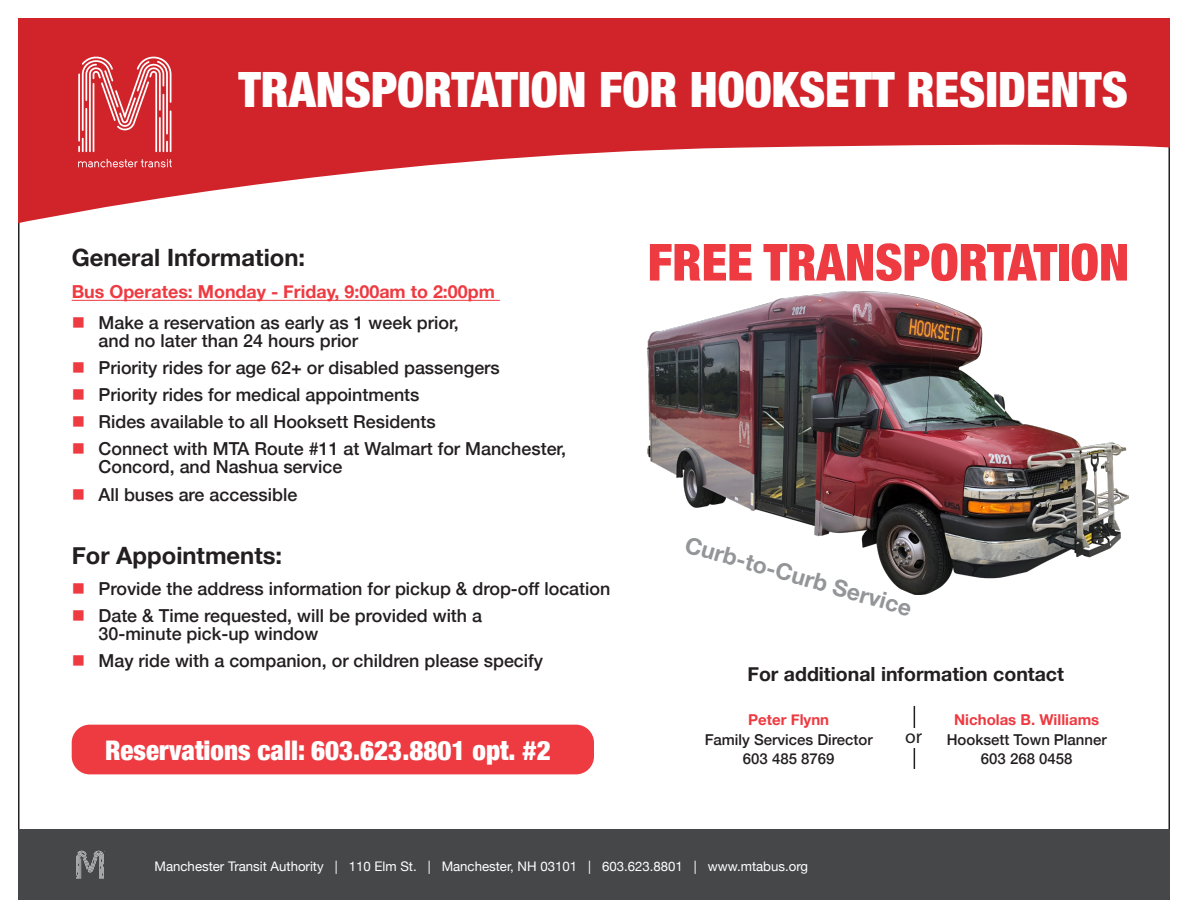
<style>
.page{position:relative;width:1188px;height:918px;background:#fff}
.page>*{position:absolute;margin:0;border:0;box-sizing:border-box;transform-origin:0 0}
.t1{font:900 condensed 51.15px "Helvetica Neue";color:#ee3a41}
.t2{font:900 condensed 48.75px "Helvetica Neue";color:#fff}
.t3{font:900 condensed 27px "Helvetica Neue";color:#fff}
.t4{font:700 23.85px "Helvetica Neue";color:#231f20}
.t5{font:700 22.8px "Helvetica Neue";color:#939598}
.t6{font:700 19.5px "Helvetica Neue";color:#231f20}
.t7{font:19.5px "Myriad Pro";color:#231f20}
.t8{font:500 17.85px/18px "Helvetica Neue";color:#231f20}
.t9{font:700 17.85px "Helvetica Neue";color:#ee3a41}
.t10{font:500 15px/19.5px "Helvetica Neue";color:#231f20;text-align:center}
.t11{font:13.2px "Helvetica Neue";color:#fff}
.s1{font-weight:700;color:#ee3a41}
</style>
<div class="page">
<svg style="left:18px;top:18px;width:1152px;height:205px;fill:#d1232a"></svg>
<svg style="left:78px;top:159px;width:94px;height:8px"></svg>
<svg style="left:78px;top:55px;width:93px;height:97px;background:#dd5d62"></svg>
<div style="left:18px;top:830px;width:1152px;height:70px;background:#464748"></div>
<svg style="left:76px;top:850px;width:28px;height:29px"></svg>
<hr style="left:72px;top:300px;width:428px;height:1px;background:#ee3a41">
<hr style="left:914px;top:706px;width:1px;height:63px;background:#231f20">
<div style="left:72px;top:725px;width:522px;height:49px;background:#ee3a41;border-radius:18px"></div>
<div style="left:900px;top:728px;width:37px;height:19px;background:#fff"></div>
<img style="left:648px;top:291px;width:480px;height:303px">
<p class="t2" style="left:238px;top:49px;width:891px">TRANSPORTATION FOR HOOKSETT RESIDENTS</p>
<p class="t4" style="left:72px;top:239px;width:235px">General Information:</p>
<p class="t9" style="left:72px;top:277px;width:425px">Bus Operates: Monday - Friday, 9:00am to 2:00pm</p>
<p class="t8" style="left:99px;top:312px;width:362px">Make a reservation as early as 1 week prior, and no later than 24 hours prior</p>
<p class="t8" style="left:99px;top:357px;width:403px">Priority rides for age 62+ or disabled passengers</p>
<p class="t8" style="left:99px;top:384px;width:322px">Priority rides for medical appointments</p>
<p class="t8" style="left:99px;top:411px;width:339px">Rides available to all Hooksett Residents</p>
<p class="t8" style="left:99px;top:438px;width:469px">Connect with MTA Route #11 at Walmart for Manchester,<br>Concord, and Nashua service</p>
<p class="t8" style="left:99px;top:485px;width:200px">All buses are accessible</p>
<p class="t4" style="left:72px;top:537px;width:212px">For Appointments:</p>
<p class="t8" style="left:99px;top:579px;width:513px">Provide the address information for pickup &amp; drop-off location</p>
<p class="t8" style="left:99px;top:606px;width:385px">Date &amp; Time requested, will be provided with a<br>30-minute pick-up window</p>
<p class="t8" style="left:99px;top:651px;width:446px">May ride with a companion, or children please specify</p>
<p class="t3" style="left:105px;top:728px;width:447px">Reservations call: 603.623.8801 opt. #2</p>
<p class="t1" style="left:648px;top:220px;width:483px">FREE TRANSPORTATION</p>
<p class="t5" style="left:691px;top:527px;width:236px;rotate:16deg">Curb-to-Curb Service</p>
<p class="t6" style="left:747px;top:659px;width:318px">For additional information contact</p>
<p class="t10" style="left:947px;top:709px;width:162px"><span class="s1">Nicholas B. Williams<br></span>Hooksett Town Planner<br>603 268 0458</p>
<p class="t10" style="left:705px;top:709px;width:170px"><span class="s1">Peter Flynn<br></span>Family Services Director<br>603 485 8769</p>
<p class="t7" style="left:905px;top:724px;width:19px">or</p>
<p class="t11" style="left:155px;top:857px;width:655px">Manchester Transit Authority | 110 Elm St. | Manchester, NH 03101 | 603.623.8801 | www.mtabus.org</p>
</div>
